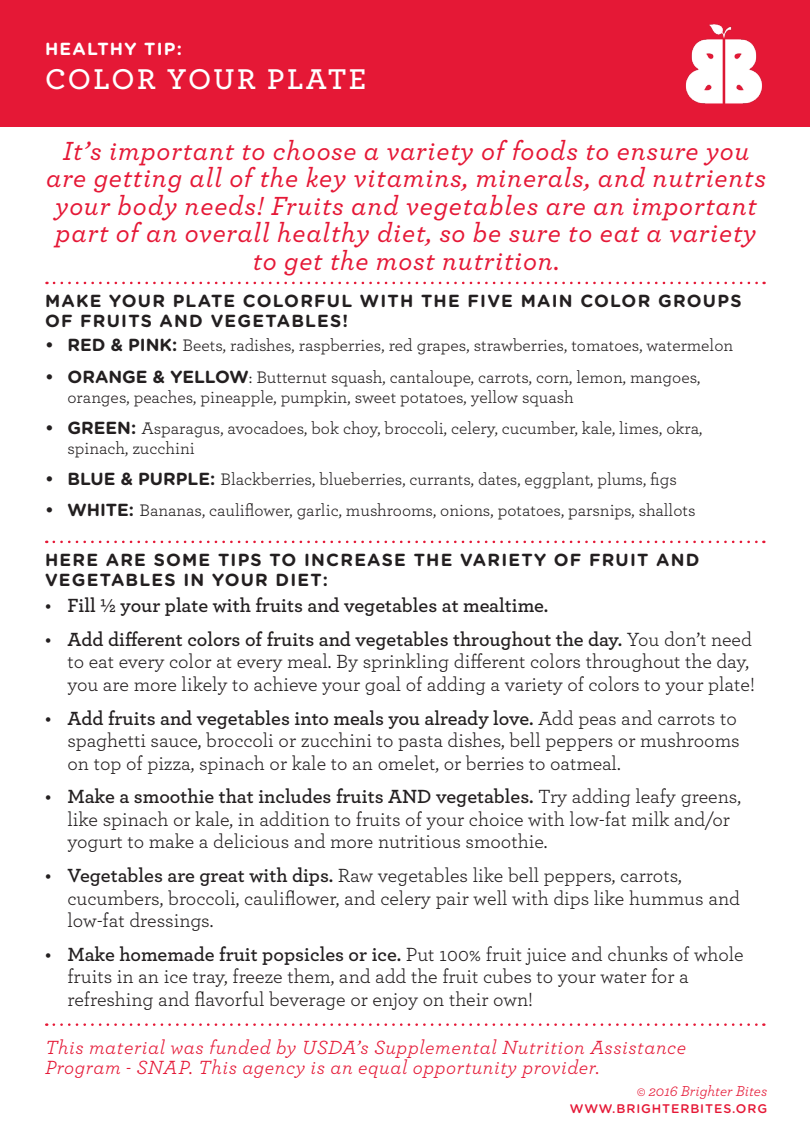
<style>
.page{position:relative;width:810px;height:1125px;background:#fff}
.page>*{position:absolute;margin:0;border:0;box-sizing:border-box;transform-origin:0 0}
.t1{font:600 30px "Archer";letter-spacing:.08em;color:#fff}
.t2{font:italic 500 27.5px/27.5px "Archer";letter-spacing:.03em;color:#e51836;text-align:center}
.t3{font:20px/22.5px "Archer";color:#231f20}
.t4{font:italic 20px "Archer";letter-spacing:.03em;color:#e51836}
.t5{font:600 20px "Archer";color:#231f20}
.t6{font:17.5px/20px "Archer";color:#231f20}
.t7{font:700 17.5px/20px "Gotham Rounded";letter-spacing:.07em;color:#231f20}
.t8{font:700 17.5px "Gotham Rounded";letter-spacing:.07em;color:#fff}
.t9{font:italic 15px "Archer";color:#e51836}
.t10{font:500 12.5px "Gotham Rounded";letter-spacing:.07em;color:#e51836}
.s1{font-family:"Gotham Rounded";font-weight:700}
.s2{font-weight:600}
</style>
<div class="page">
<div style="left:0;top:0;width:810px;height:126px;background:#e51836"></div>
<svg style="left:54px;top:541px;width:710px;height:2px"></svg>
<svg style="left:54px;top:1023px;width:710px;height:3px"></svg>
<svg style="left:54px;top:282px;width:711px;height:2px"></svg>
<img style="left:685px;top:24px;width:77px;height:80px">
<p class="t8" style="left:45px;top:36px;width:139px">HEALTHY TIP:</p>
<p class="t1" style="left:45px;top:57px;width:323px">COLOR YOUR PLATE</p>
<p class="t2" style="left:46px;top:135px;width:721px">It’s important to choose a variety of foods to ensure you are getting all of the key vitamins, minerals, and nutrients your body needs! Fruits and vegetables are an important part of an overall healthy diet, so be sure to eat a variety to get the most nutrition.</p>
<p class="t7" style="left:45px;top:290px;width:698px">MAKE YOUR PLATE COLORFUL WITH THE FIVE MAIN COLOR GROUPS<br>OF FRUITS AND VEGETABLES!</p>
<p class="t6" style="left:45px;top:335px;width:690px"><span class="s1">• RED &amp; PINK:</span> Beets, radishes, raspberries, red grapes, strawberries, tomatoes, watermelon</p>
<p class="t6" style="left:68px;top:366px;width:634px;text-indent:-22px"><span class="s1">• ORANGE &amp; YELLOW</span>: Butternut squash, cantaloupe, carrots, corn, lemon, mangoes, oranges, peaches, pineapple, pumpkin, sweet potatoes, yellow squash</p>
<p class="t6" style="left:68px;top:417px;width:636px;text-indent:-22px"><span class="s1">• GREEN:</span> Asparagus, avocadoes, bok choy, broccoli, celery, cucumber, kale, limes, okra, spinach, zucchini</p>
<p class="t6" style="left:45px;top:469px;width:633px"><span class="s1">• BLUE &amp; PURPLE:</span> Blackberries, blueberries, currants, dates, eggplant, plums, figs</p>
<p class="t6" style="left:45px;top:500px;width:652px"><span class="s1">• WHITE:</span> Bananas, cauliflower, garlic, mushrooms, onions, potatoes, parsnips, shallots</p>
<p class="t7" style="left:45px;top:549px;width:656px">HERE ARE SOME TIPS TO INCREASE THE VARIETY OF FRUIT AND<br>VEGETABLES IN YOUR DIET:</p>
<p class="t5" style="left:45px;top:591px;width:505px">• Fill ½ your plate with fruits and vegetables at mealtime.</p>
<p class="t3" style="left:68px;top:627px;width:689px;text-indent:-22px"><span class="s2">• Add different colors of fruits and vegetables throughout the day.</span> You don’t need to eat every color at every meal. By sprinkling different colors throughout the day, you are more likely to achieve your goal of adding a variety of colors to your plate!</p>
<p class="t3" style="left:68px;top:706px;width:674px;text-indent:-22px"><span class="s2">• Add fruits and vegetables into meals you already love.</span> Add peas and carrots to spaghetti sauce, broccoli or zucchini to pasta dishes, bell peppers or mushrooms on top of pizza, spinach or kale to an omelet, or berries to oatmeal.</p>
<p class="t3" style="left:68px;top:785px;width:675px;text-indent:-22px"><span class="s2">• Make a smoothie that includes fruits AND vegetables.</span> Try adding leafy greens, like spinach or kale, in addition to fruits of your choice with low-fat milk and/or yogurt to make a delicious and more nutritious smoothie.</p>
<p class="t3" style="left:68px;top:863px;width:674px;text-indent:-22px"><span class="s2">• Vegetables are great with dips.</span> Raw vegetables like bell peppers, carrots, cucumbers, broccoli, cauliflower, and celery pair well with dips like hummus and low-fat dressings.</p>
<p class="t3" style="left:68px;top:942px;width:678px;text-indent:-22px"><span class="s2">• Make homemade fruit popsicles or ice.</span> Put 100% fruit juice and chunks of whole fruits in an ice tray, freeze them, and add the fruit cubes to your water for a refreshing and flavorful beverage or enjoy on their own!</p>
<p class="t4" style="left:45px;top:1033px;width:643px">This material was funded by USDA’s Supplemental Nutrition Assistance</p>
<p class="t4" style="left:45px;top:1053px;width:556px">Program - SNAP. This agency is an equal opportunity provider.</p>
<p class="t9" style="left:637px;top:1080px;width:132px">© 2016 Brighter Bites</p>
<p class="t10" style="left:570px;top:1100px;width:199px">WWW.BRIGHTERBITES.ORG</p>
</div>
